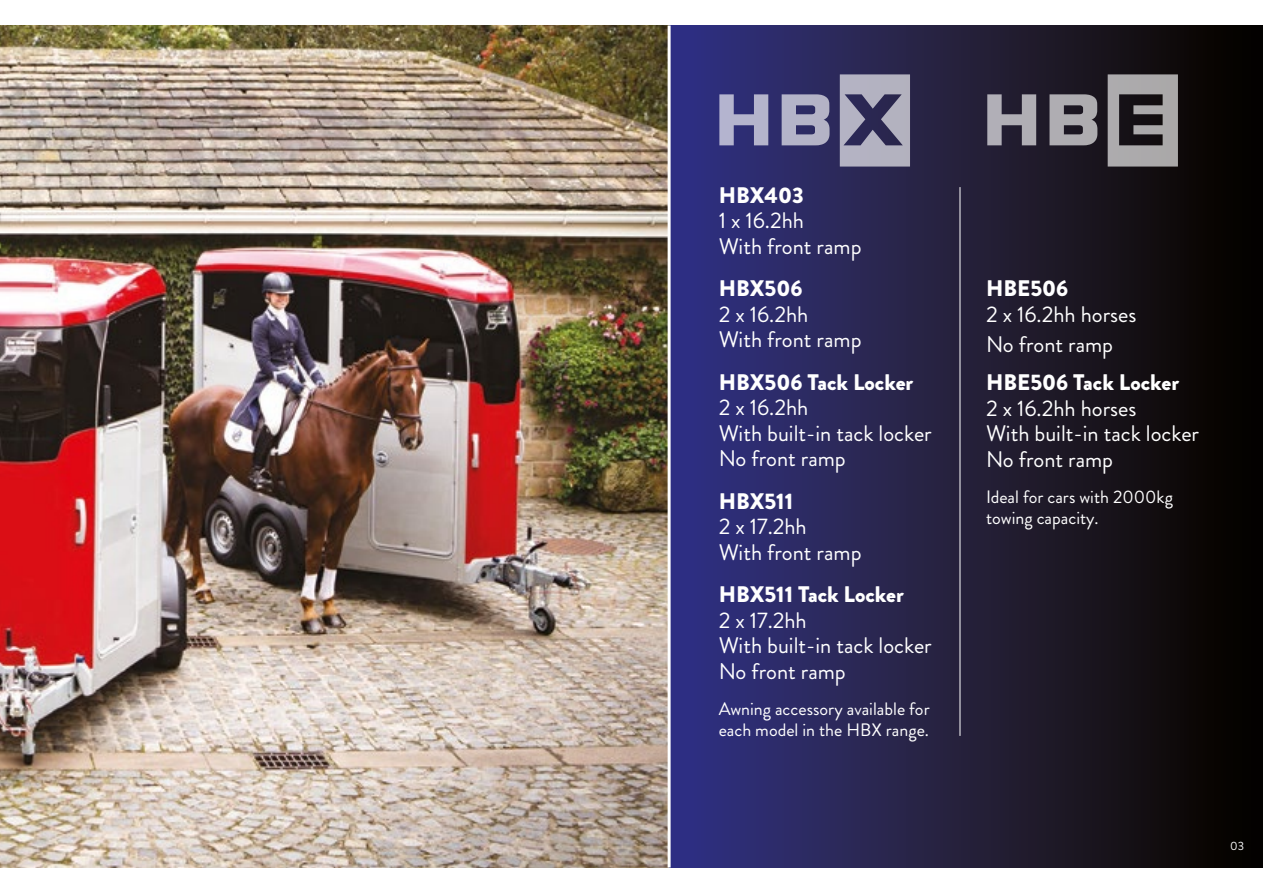
<style>
.page{position:relative;width:1263px;height:893px;background:#fff}
.page>*{position:absolute;margin:0;border:0;box-sizing:border-box;transform-origin:0 0}
.t1{font:22.5px/25.5px "Brandon Grotesque";color:#fff}
.t2{font:900 22.5px "Brandon Grotesque";color:#fff}
.t3{font:18px/21px "Brandon Grotesque";color:#fff}
.t4{font:12px "Brandon Grotesque";color:#fff}
</style>
<div class="page">
<img style="left:0;top:26px;width:668px;height:841px">
<div style="left:669px;top:26px;width:594px;height:841px;background:linear-gradient(to right,#363583,#0b0500)"></div>
<svg style="left:840px;top:74px;width:70px;height:93px;background:#9290a5"></svg>
<svg style="left:719px;top:94px;width:49px;height:51px;background:#8686af"></svg>
<svg style="left:782px;top:94px;width:47px;height:51px;background:#9c9bb5"></svg>
<svg style="left:987px;top:94px;width:49px;height:51px;background:#807d88"></svg>
<svg style="left:1049px;top:94px;width:48px;height:51px;background:#939196"></svg>
<svg style="left:1108px;top:74px;width:70px;height:93px;background:#827f81"></svg>
<hr style="left:668px;top:26px;width:3px;height:841px;background:#fff">
<hr style="left:960px;top:187px;width:1px;height:549px;background:#fff">
<p class="t2" style="left:719px;top:179px;width:86px">HBX403</p>
<p class="t1" style="left:719px;top:208px;width:144px">1 x 16.2hh<br>With front ramp</p>
<p class="t2" style="left:719px;top:273px;width:85px">HBX506</p>
<p class="t1" style="left:719px;top:302px;width:144px">2 x 16.2hh<br>With front ramp</p>
<p class="t2" style="left:719px;top:366px;width:196px">HBX506 Tack Locker</p>
<p class="t1" style="left:719px;top:395px;width:215px">2 x 16.2hh<br>With built-in tack locker<br>No front ramp</p>
<p class="t2" style="left:719px;top:485px;width:76px">HBX511</p>
<p class="t1" style="left:719px;top:514px;width:144px">2 x 17.2hh<br>With front ramp</p>
<p class="t2" style="left:719px;top:579px;width:187px">HBX511 Tack Locker</p>
<p class="t1" style="left:719px;top:608px;width:215px">2 x 17.2hh<br>With built-in tack locker<br>No front ramp</p>
<p class="t3" style="left:719px;top:698px;width:212px">Awning accessory available for each model in the HBX range.</p>
<p class="t2" style="left:986px;top:273px;width:84px">HBE506</p>
<p class="t1" style="left:986px;top:299px;width:152px;line-height:30px">2 x 16.2hh horses<br>No front ramp</p>
<p class="t2" style="left:986px;top:367px;width:195px">HBE506 Tack Locker</p>
<p class="t1" style="left:986px;top:396px;width:215px">2 x 16.2hh horses<br>With built-in tack locker<br>No front ramp</p>
<p class="t3" style="left:986px;top:487px;width:188px">Ideal for cars with 2000kg towing capacity.</p>
<p class="t4" style="left:1230px;top:838px;width:15px">03</p>
</div>
